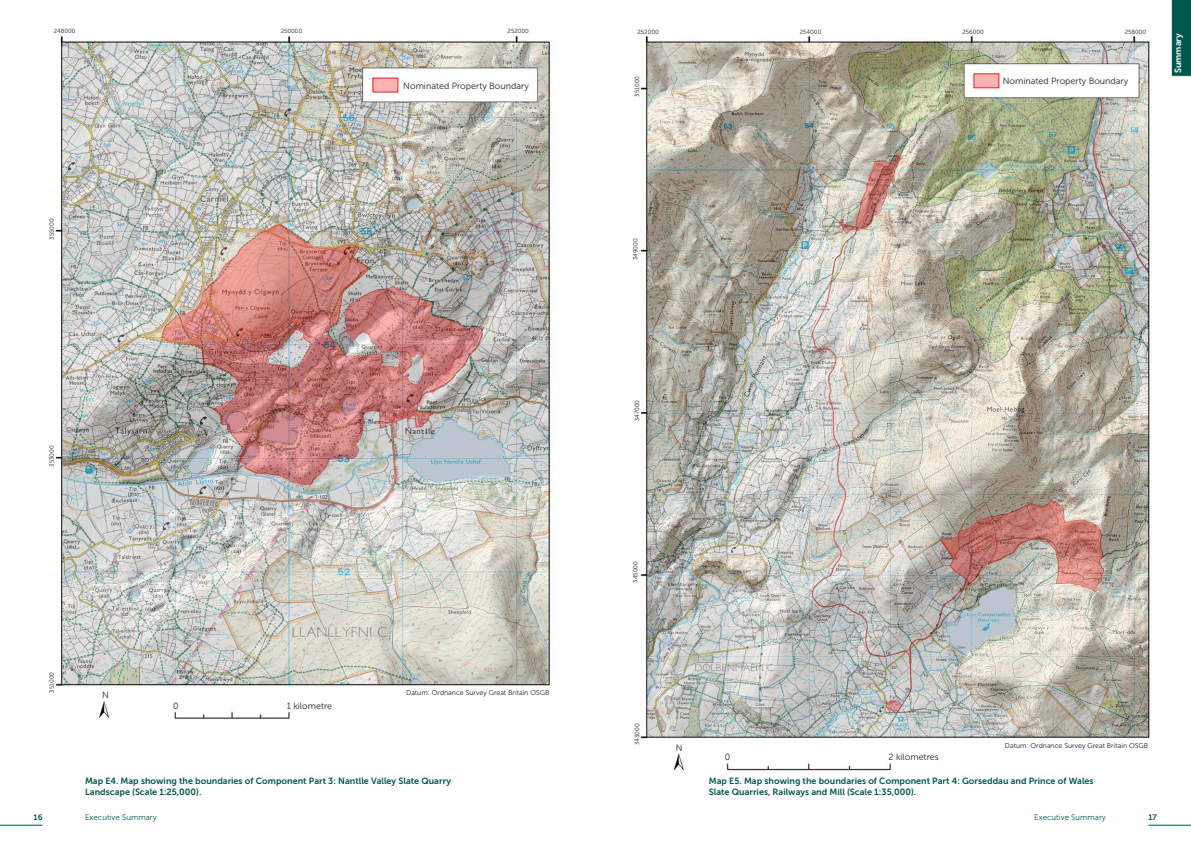
<style>
.page{position:relative;width:1191px;height:842px;background:#fff}
.page>*{position:absolute;margin:0;border:0;box-sizing:border-box;transform-origin:0 0}
.t1{font:9px/11px "Museo Sans 700";color:#00584c}
.t2{font:9px "Museo Sans 300";color:#231f20}
.No_Spacing{font:9px "Museo Sans 700";color:#fff}
.No_Spacing-2{font:8px "Museo Sans 300";color:#00584c}
.No_Spacing-3{font:8px "Museo Sans 700";color:#00584c}
.t3{font:7px "Museo Sans 300";color:#231f20}
.t4{font:6px "Museo Sans 300";color:#231f20}
</style>
<div class="page">
<hr style="left:1148px;top:825px;width:43px;height:1px;background:#00584c">
<hr style="left:0;top:825px;width:43px;height:1px;background:#00584c">
<svg style="left:1171px;top:0;width:20px;height:77px;background:#0e6155"></svg>
<img style="left:55px;top:36px;width:498px;height:683px">
<div style="left:401px;top:80px;width:128px;height:13px;background:#fff"></div>
<div style="left:101px;top:693px;width:8px;height:7px;background:#fff"></div>
<div style="left:170px;top:698px;width:12px;height:9px;background:#fff"></div>
<div style="left:284px;top:696px;width:28px;height:13px;background:#fff"></div>
<div style="left:373px;top:78px;width:25px;height:14px;border:1px solid #df2426"></div>
<img style="left:640px;top:36px;width:510px;height:735px">
<div style="left:1002px;top:75px;width:130px;height:15px;background:#fff"></div>
<div style="left:884px;top:746px;width:28px;height:14px;background:#fff"></div>
<div style="left:719px;top:749px;width:16px;height:11px;background:#fff"></div>
<div style="left:671px;top:744px;width:14px;height:9px;background:#fff"></div>
<div style="left:973px;top:74px;width:26px;height:14px;border:1px solid #df2426"></div>
<p class="t4" style="left:54px;top:28px;width:23px">248000</p>
<p class="t4" style="left:49px;top:240px;width:23px;rotate:-90deg">355000</p>
<p class="t4" style="left:281px;top:28px;width:23px">250000</p>
<p class="t4" style="left:507px;top:28px;width:23px">252000</p>
<p class="t2" style="left:403px;top:81px;width:127px">Nominated Property Boundary</p>
<p class="t4" style="left:637px;top:28px;width:23px">252000</p>
<p class="t4" style="left:800px;top:28px;width:23px">254000</p>
<p class="t4" style="left:962px;top:28px;width:23px">256000</p>
<p class="t4" style="left:1124px;top:28px;width:23px">258000</p>
<p class="t4" style="left:633px;top:97px;width:22px;rotate:-90deg">351000</p>
<p class="t2" style="left:1002px;top:76px;width:127px">Nominated Property Boundary</p>
<p class="No_Spacing" style="left:1173px;top:73px;width:42px;rotate:-90deg">Summary</p>
<p class="t4" style="left:632px;top:260px;width:23px;rotate:-90deg">349000</p>
<p class="t4" style="left:49px;top:467px;width:23px;rotate:-90deg">353000</p>
<p class="t4" style="left:633px;top:421px;width:23px;rotate:-90deg">347000</p>
<p class="t4" style="left:632px;top:583px;width:23px;rotate:-90deg">345000</p>
<p class="t4" style="left:49px;top:693px;width:22px;rotate:-90deg">351000</p>
<p class="t2" style="left:102px;top:690px;width:8px">N</p>
<p class="t2" style="left:173px;top:701px;width:7px">0</p>
<p class="t2" style="left:287px;top:701px;width:47px">1 kilometre</p>
<p class="t3" style="left:406px;top:689px;width:145px">Datum: Ordnance Survey Great Britain OSGB</p>
<p class="t4" style="left:633px;top:745px;width:23px;rotate:-90deg">343000</p>
<p class="t2" style="left:676px;top:743px;width:8px">N</p>
<p class="t3" style="left:1005px;top:742px;width:145px">Datum: Ordnance Survey Great Britain OSGB</p>
<p class="t2" style="left:724px;top:752px;width:7px">0</p>
<p class="t2" style="left:888px;top:752px;width:52px">2 kilometres</p>
<p class="t1" style="left:85px;top:775px;width:367px">Map E4. Map showing the boundaries of Component Part 3: Nantlle Valley Slate Quarry<br>Landscape (Scale 1:25,000).</p>
<p class="t1" style="left:709px;top:775px;width:386px">Map E5. Map showing the boundaries of Component Part 4: Gorseddau and Prince of Wales<br>Slate Quarries, Railways and Mill (Scale 1:35,000).</p>
<p class="No_Spacing-3" style="left:34px;top:812px;width:10px">16</p>
<p class="No_Spacing-2" style="left:85px;top:812px;width:73px">Executive Summary</p>
<p class="No_Spacing-2" style="left:1034px;top:812px;width:73px">Executive Summary</p>
<p class="No_Spacing-3" style="left:1148px;top:812px;width:10px">17</p>
</div>
